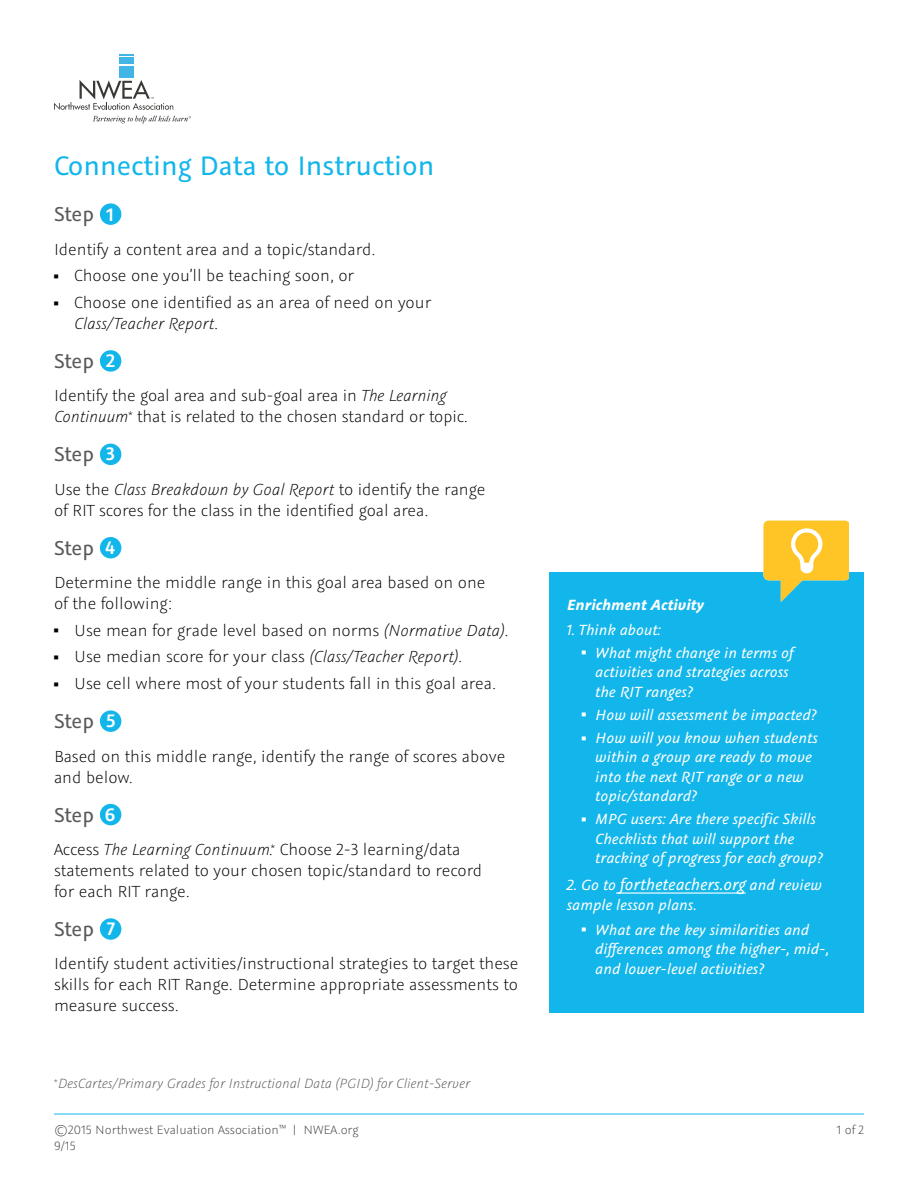
<style>
.page{position:relative;width:918px;height:1188px;background:#fff}
.page>*{position:absolute;margin:0;border:0;box-sizing:border-box;transform-origin:0 0}
.Content_Subhead_Lv1{font:30px "Graublau Sans";color:#13b6ea}
.Conent_Subhead_Lv2_1{font:22.5px "Graublau Sans";letter-spacing:-.005em;color:#58595b}
.t1{font:600 20.25px "Graublau Sans";color:#fff}
.Body_copy_12_14{font:300 18px/21px "Graublau Sans";color:#000}
.Body_copy_12_14-2{font:italic 18px "Graublau Sans";color:#fff}
.Body_copy_12_14-3{font:italic 16.5px/19.5px "Graublau Sans";color:#fff}
.Callout_NOTE{font:italic 700 16.5px "Graublau Sans";color:#fff}
.Note{font:italic 300 15px "Graublau Sans";color:#58595b}
.Page_Number{font:300 13.5px/16.8px "Graublau Sans";color:#414042}
.t2{font:5.25px "Graublau Sans";color:#000}
.t3{font:5.25px "Graublau Sans";color:#fff}
.s1{font-style:italic}
.s2{font-size:16.5px}
.s3{font-size:10.5px}
</style>
<div class="page">
<hr style="left:54px;top:1114px;width:810px;height:1px;background:#13b6ea">
<div style="left:119px;top:66px;width:14px;height:11px;background:#40b5e6"></div>
<div style="left:119px;top:58px;width:14px;height:6px;background:#40b5e6"></div>
<svg style="left:119px;top:54px;width:14px;height:2px"></svg>
<svg style="left:54px;top:80px;width:119px;height:30px"></svg>
<svg style="left:93px;top:116px;width:98px;height:7px"></svg>
<div style="left:100px;top:203px;width:21px;height:22px;background:#13b6ea;border-radius:50%"></div>
<div style="left:100px;top:350px;width:21px;height:22px;background:#13b6ea;border-radius:50%"></div>
<div style="left:100px;top:444px;width:21px;height:21px;background:#13b6ea;border-radius:50%"></div>
<div style="left:100px;top:537px;width:21px;height:21px;background:#13b6ea;border-radius:50%"></div>
<div style="left:100px;top:710px;width:21px;height:22px;background:#13b6ea;border-radius:50%"></div>
<div style="left:100px;top:804px;width:21px;height:21px;background:#13b6ea;border-radius:50%"></div>
<div style="left:100px;top:918px;width:21px;height:22px;background:#13b6ea;border-radius:50%"></div>
<div style="left:550px;top:572px;width:314px;height:440px;background:#13b6ea"></div>
<svg style="left:763px;top:521px;width:85px;height:81px"></svg>
<hr style="left:616px;top:892px;width:130px;height:2px;background:#fff">
<p class="Content_Subhead_Lv1" style="left:54px;top:148px;width:382px">Connecting Data to Instruction</p>
<p class="Conent_Subhead_Lv2_1" style="left:54px;top:201px;width:42px">Step</p>
<p class="t1" style="left:106px;top:202px;width:10px">1</p>
<p class="Body_copy_12_14" style="left:54px;top:239px;width:323px">Identify a content area and a topic/standard.</p>
<p class="t2" style="left:54px;top:273px;width:6px">█</p>
<p class="Body_copy_12_14" style="left:74px;top:265px;width:282px">Choose one you’ll be teaching soon, or</p>
<p class="t2" style="left:54px;top:300px;width:6px">█</p>
<p class="Body_copy_12_14" style="left:74px;top:292px;width:359px">Choose one identified as an area of need on your<br><span class="s1">Class/Teacher Report</span>.</p>
<p class="Conent_Subhead_Lv2_1" style="left:54px;top:348px;width:42px">Step</p>
<p class="t1" style="left:106px;top:348px;width:10px">2</p>
<p class="Body_copy_12_14" style="left:54px;top:385px;width:415px">Identify the goal area and sub-goal area in <span class="s1">The Learning<br>Continuum</span><sup>*</sup> that is related to the chosen standard or topic.</p>
<p class="Conent_Subhead_Lv2_1" style="left:54px;top:441px;width:42px">Step</p>
<p class="t1" style="left:106px;top:442px;width:10px">3</p>
<p class="Body_copy_12_14" style="left:54px;top:479px;width:433px">Use the <span class="s1">Class Breakdown by Goal Report</span> to identify the range of RIT scores for the class in the identified goal area.</p>
<p class="Conent_Subhead_Lv2_1" style="left:54px;top:534px;width:42px">Step</p>
<p class="t1" style="left:105px;top:535px;width:11px">4</p>
<p class="Body_copy_12_14" style="left:54px;top:572px;width:433px">Determine the middle range in this goal area based on one of the following:</p>
<p class="t2" style="left:54px;top:628px;width:6px">█</p>
<p class="Body_copy_12_14" style="left:74px;top:620px;width:436px">Use mean for grade level based on norms <span class="s1">(Normative Data)</span>.</p>
<p class="t2" style="left:54px;top:654px;width:6px">█</p>
<p class="Body_copy_12_14" style="left:74px;top:646px;width:389px">Use median score for your class <span class="s1">(Class/Teacher Report)</span>.</p>
<p class="t2" style="left:54px;top:681px;width:6px">█</p>
<p class="Body_copy_12_14" style="left:74px;top:673px;width:423px">Use cell where most of your students fall in this goal area.</p>
<p class="Conent_Subhead_Lv2_1" style="left:54px;top:708px;width:42px">Step</p>
<p class="t1" style="left:106px;top:709px;width:11px">5</p>
<p class="Body_copy_12_14" style="left:54px;top:746px;width:453px">Based on this middle range, identify the range of scores above and below.</p>
<p class="Conent_Subhead_Lv2_1" style="left:54px;top:801px;width:42px">Step</p>
<p class="t1" style="left:105px;top:802px;width:13px">6</p>
<p class="Body_copy_12_14" style="left:54px;top:839px;width:430px">Access <span class="s1">The Learning Continuum</span>.<sup>*</sup> Choose 2-3 learning/data statements related to your chosen topic/standard to record for each RIT range.</p>
<p class="Conent_Subhead_Lv2_1" style="left:54px;top:916px;width:42px">Step</p>
<p class="t1" style="left:107px;top:917px;width:10px">7</p>
<p class="Body_copy_12_14" style="left:54px;top:953px;width:466px;text-align:justify">Identify student activities/instructional strategies to target these skills for each RIT Range. Determine appropriate assessments to measure success.</p>
<p class="Note" style="left:54px;top:1074px;width:417px"><sup>*</sup>DesCartes/Primary Grades for Instructional Data (PGID) for Client-Server</p>
<p class="Callout_NOTE" style="left:567px;top:593px;width:139px">Enrichment Activity</p>
<p class="Body_copy_12_14-3" style="left:567px;top:620px;width:96px">1. Think about:</p>
<p class="t3" style="left:582px;top:650px;width:6px">█</p>
<p class="Body_copy_12_14-3" style="left:595px;top:643px;width:200px">What might change in terms of activities and strategies across the RIT ranges?</p>
<p class="t3" style="left:582px;top:712px;width:6px">█</p>
<p class="Body_copy_12_14-3" style="left:595px;top:705px;width:223px">How will assessment be impacted?</p>
<p class="t3" style="left:582px;top:735px;width:6px">█</p>
<p class="Body_copy_12_14-3" style="left:595px;top:728px;width:224px">How will you know when students within a group are ready to move into the next RIT range or a new topic/standard?</p>
<p class="t3" style="left:582px;top:816px;width:6px">█</p>
<p class="Body_copy_12_14-3" style="left:595px;top:809px;width:230px">MPG users: Are there specific Skills<br>Checklists that will support the tracking of progress for each group?</p>
<p class="Body_copy_12_14-2" style="left:567px;top:873px;width:257px"><span class="s2">2. Go to</span> fortheteachers.org <span class="s2">and review</span></p>
<p class="Body_copy_12_14-3" style="left:567px;top:894px;width:131px">sample lesson plans.</p>
<p class="t3" style="left:582px;top:927px;width:6px">█</p>
<p class="Body_copy_12_14-3" style="left:595px;top:919px;width:235px">What are the key similarities and differences among the higher-, mid-, and lower-level activities?</p>
<p class="Page_Number" style="left:54px;top:1121px;width:306px">©2015 Northwest Evaluation Association<span class="s3">™</span> | NWEA.org<br>9/15</p>
<p class="Page_Number" style="left:837px;top:1121px;width:29px">1 of 2</p>
</div>
